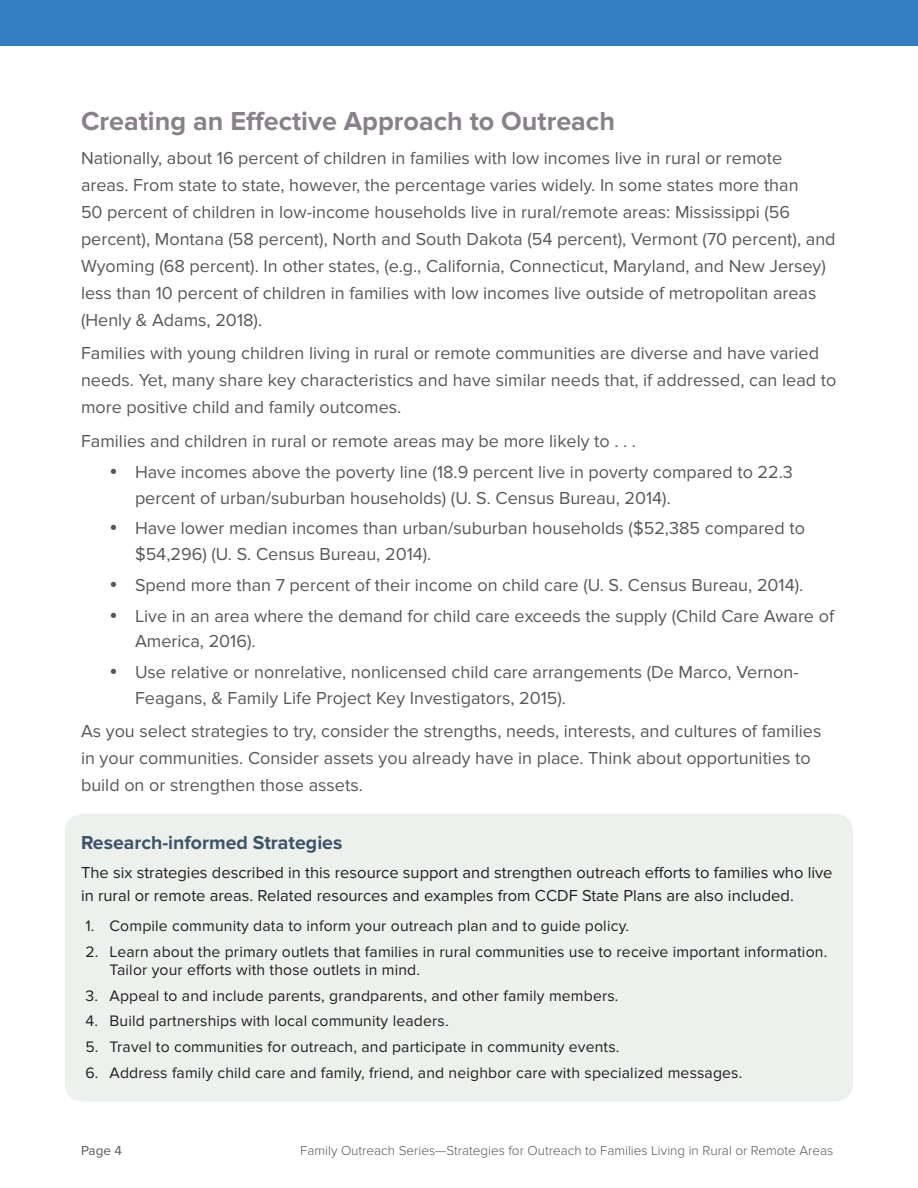
<style>
.page{position:relative;width:918px;height:1188px;background:#fff}
.page>*{position:absolute;margin:0;border:0;box-sizing:border-box;transform-origin:0 0}
.t1{font:700 27px "Proxima Nova";color:#898189}
.t2{font:700 19.5px "Proxima Nova";color:#3d5467}
.t3{font:18px/27px "Proxima Nova";color:#57585a}
.t4{font:16.5px/22.5px "Proxima Nova";color:#231f20}
.t5{font:15.75px/18px "Proxima Nova";letter-spacing:.01em;color:#231f20}
.t6{font:300 13.5px "Proxima Nova";color:#57585a}
.t7{font:13.5px "Proxima Nova";color:#57585a}
</style>
<div class="page">
<div style="left:0;top:0;width:918px;height:45px;background:#347fc4"></div>
<div style="left:65px;top:814px;width:788px;height:288px;background:#edf1ed;border-radius:18px"></div>
<h2 class="t1" style="left:81px;top:105px;width:536px">Creating an Effective Approach to Outreach</h2>
<p class="t3" style="left:81px;top:144px;width:756px">Nationally, about 16 percent of children in families with low incomes live in rural or remote<br>areas. From state to state, however, the percentage varies widely. In some states more than<br>50 percent of children in low-income households live in rural/remote areas: Mississippi (56 percent), Montana (58 percent), North and South Dakota (54 percent), Vermont (70 percent), and Wyoming (68 percent). In other states, (e.g., California, Connecticut, Maryland, and New Jersey) less than 10 percent of children in families with low incomes live outside of metropolitan areas (Henly &amp; Adams, 2018).</p>
<p class="t3" style="left:81px;top:340px;width:757px">Families with young children living in rural or remote communities are diverse and have varied needs. Yet, many share key characteristics and have similar needs that, if addressed, can lead to more positive child and family outcomes.</p>
<p class="t3" style="left:81px;top:428px;width:557px">Families and children in rural or remote areas may be more likely to . . .</p>
<p class="t3" style="left:135px;top:460px;width:659px;line-height:25.5px">Have incomes above the poverty line (18.9 percent live in poverty compared to 22.3 percent of urban/suburban households) (U. S. Census Bureau, 2014).</p>
<p class="t3" style="left:135px;top:516px;width:671px;line-height:25.5px">Have lower median incomes than urban/suburban households ($52,385 compared to $54,296) (U. S. Census Bureau, 2014).</p>
<p class="t3" style="left:135px;top:572px;width:670px">Spend more than 7 percent of their income on child care (U. S. Census Bureau, 2014).</p>
<p class="t3" style="left:135px;top:603px;width:701px;line-height:25.5px">Live in an area where the demand for child care exceeds the supply (Child Care Aware of<br>America, 2016).</p>
<p class="t3" style="left:135px;top:660px;width:665px;line-height:25.5px">Use relative or nonrelative, nonlicensed child care arrangements (De Marco, Vernon-<br>Feagans, &amp; Family Life Project Key Investigators, 2015).</p>
<p class="t3" style="left:81px;top:718px;width:742px">As you select strategies to try, consider the strengths, needs, interests, and cultures of families in your communities. Consider assets you already have in place. Think about opportunities to build on or strengthen those assets.</p>
<h3 class="t2" style="left:81px;top:831px;width:263px">Research-informed Strategies</h3>
<p class="t4" style="left:81px;top:862px;width:753px">The six strategies described in this resource support and strengthen outreach efforts to families who live in rural or remote areas. Related resources and examples from CCDF State Plans are also included.</p>
<p class="t5" style="left:86px;top:917px;width:545px">1. Compile community data to inform your outreach plan and to guide policy.</p>
<p class="t5" style="left:110px;top:943px;width:719px;text-indent:-24px">2. Learn about the primary outlets that families in rural communities use to receive important information.<br>Tailor your efforts with those outlets in mind.</p>
<p class="t5" style="left:86px;top:987px;width:535px">3. Appeal to and include parents, grandparents, and other family members.</p>
<p class="t5" style="left:86px;top:1012px;width:365px">4. Build partnerships with local community leaders.</p>
<p class="t5" style="left:86px;top:1038px;width:535px">5. Travel to communities for outreach, and participate in community events.</p>
<p class="t5" style="left:86px;top:1064px;width:658px">6. Address family child care and family, friend, and neighbor care with specialized messages.</p>
<p class="t7" style="left:81px;top:1143px;width:43px">Page 4</p>
<p class="t6" style="left:300px;top:1143px;width:535px">Family Outreach Series—Strategies for Outreach to Families Living in Rural or Remote Areas</p>
</div>
